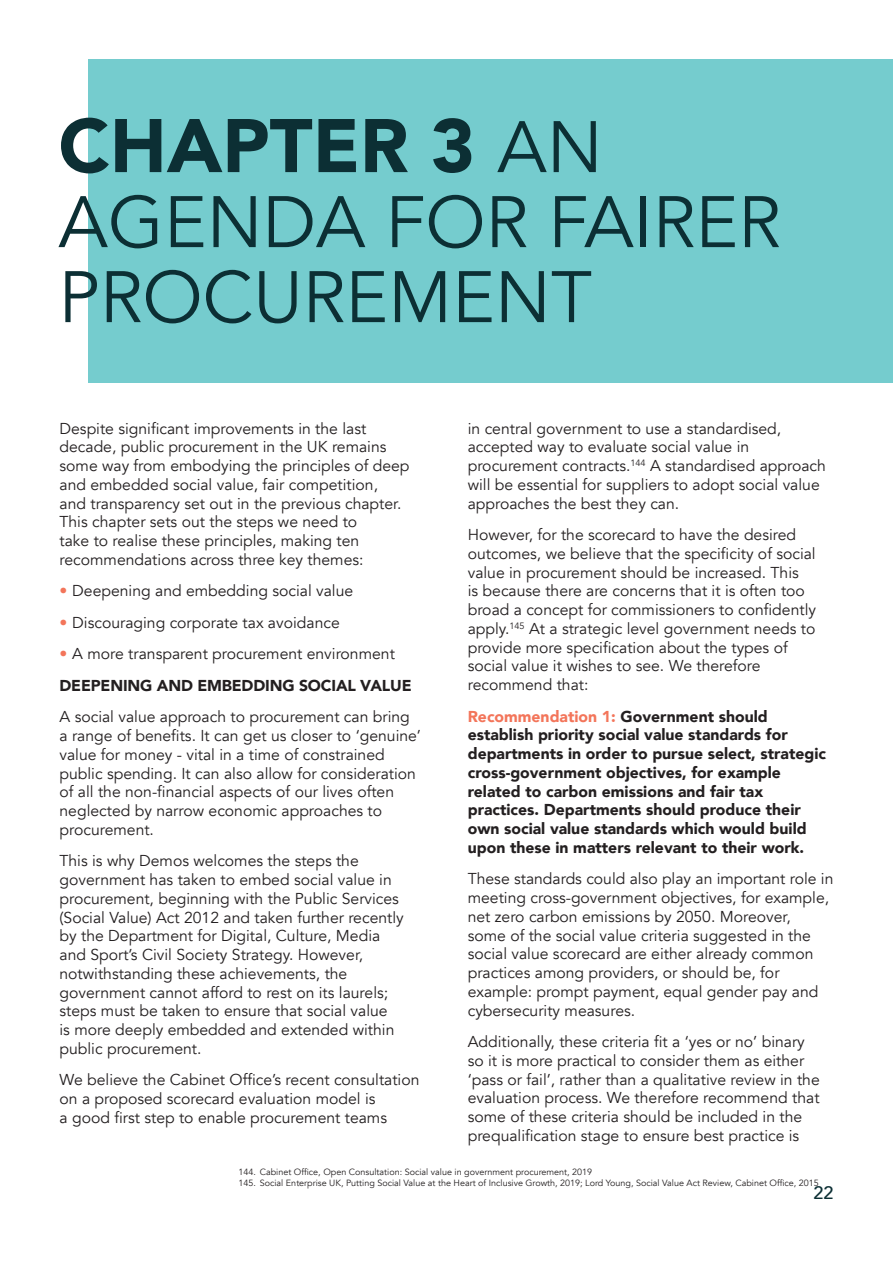
<style>
.page{position:relative;width:893px;height:1263px;background:#fff}
.page>*{position:absolute;margin:0;border:0;box-sizing:border-box;transform-origin:0 0}
.t1{font:900 75px "Avenir";color:#0c2f34}
.t2{font:72px/75px "Avenir";color:#0c2f34}
.t3{font:500 18px "Avenir";color:#0c2f34}
.BULLETS{font:15.75px/18.8px "Avenir";color:#231f20}
.HEADING_IN_TEXT{font:900 15.75px/18.8px "Avenir";color:#231f20}
.t4{font:9px "Avenir";color:#231f20}
.s1{font-weight:400;font-size:72px}
.s2{font-family:"Helvetica Neue";font-weight:100;color:#f3755a}
.s3{color:#f3755a}
</style>
<div class="page">
<div style="left:88px;top:60px;width:805px;height:323px;background:#75ccce"></div>
<p class="t1" style="left:58px;top:82px;width:546px">CHAPTER 3 <span class="s1">AN</span></p>
<p class="t2" style="left:58px;top:186px;width:724px">AGENDA FOR FAIRER<br>PROCUREMENT</p>
<p class="BULLETS" style="left:60px;top:419px;width:352px">Despite significant improvements in the last decade, public procurement in the UK remains some way from embodying the principles of deep and embedded social value, fair competition,<br>and transparency set out in the previous chapter.<br>This chapter sets out the steps we need to<br>take to realise these principles, making ten recommendations across three key themes:</p>
<p class="BULLETS" style="left:60px;top:582px;width:295px"><span class="s2">•</span> Deepening and embedding social value</p>
<p class="BULLETS" style="left:60px;top:613px;width:282px"><span class="s2">•</span> Discouraging corporate tax avoidance</p>
<p class="BULLETS" style="left:60px;top:645px;width:337px"><span class="s2">•</span> A more transparent procurement environment</p>
<p class="HEADING_IN_TEXT" style="left:60px;top:676px;width:354px">DEEPENING AND EMBEDDING SOCIAL VALUE</p>
<p class="BULLETS" style="left:60px;top:708px;width:363px">A social value approach to procurement can bring a range of benefits. It can get us closer to ‘genuine’ value for money - vital in a time of constrained public spending. It can also allow for consideration of all the non-financial aspects of our lives often neglected by narrow economic approaches to procurement.</p>
<p class="BULLETS" style="left:60px;top:852px;width:346px">This is why Demos welcomes the steps the government has taken to embed social value in procurement, beginning with the Public Services (Social Value) Act 2012 and taken further recently by the Department for Digital, Culture, Media and Sport’s Civil Society Strategy. However, notwithstanding these achievements, the government cannot afford to rest on its laurels; steps must be taken to ensure that social value<br>is more deeply embedded and extended within public procurement.</p>
<p class="BULLETS" style="left:60px;top:1071px;width:361px">We believe the Cabinet Office’s recent consultation on a proposed scorecard evaluation model is<br>a good first step to enable procurement teams</p>
<p class="BULLETS" style="left:468px;top:419px;width:360px">in central government to use a standardised, accepted way to evaluate social value in procurement contracts.<sup>144</sup> A standardised approach will be essential for suppliers to adopt social value approaches the best they can.</p>
<p class="BULLETS" style="left:468px;top:526px;width:350px">However, for the scorecard to have the desired outcomes, we believe that the specificity of social value in procurement should be increased. This<br>is because there are concerns that it is often too broad a concept for commissioners to confidently apply.<sup>145</sup> At a strategic level government needs to provide more specification about the types of social value it wishes to see. We therefore recommend that:</p>
<p class="HEADING_IN_TEXT" style="left:468px;top:706px;width:360px"><span class="s3">Recommendation 1:</span> Government should establish priority social value standards for departments in order to pursue select, strategic cross-government objectives, for example related to carbon emissions and fair tax practices. Departments should produce their own social value standards which would build upon these in matters relevant to their work.</p>
<p class="BULLETS" style="left:468px;top:870px;width:367px">These standards could also play an important role in meeting cross-government objectives, for example, net zero carbon emissions by 2050. Moreover,<br>some of the social value criteria suggested in the social value scorecard are either already common practices among providers, or should be, for example: prompt payment, equal gender pay and cybersecurity measures.</p>
<p class="BULLETS" style="left:468px;top:1033px;width:353px">Additionally, these criteria fit a ‘yes or no’ binary so it is more practical to consider them as either ‘pass or fail’, rather than a qualitative review in the evaluation process. We therefore recommend that some of these criteria should be included in the prequalification stage to ensure best practice is</p>
<p class="t4" style="left:239px;top:1167px;width:355px">144. Cabinet Office, Open Consultation: Social value in government procurement, 2019</p>
<p class="t4" style="left:239px;top:1177px;width:582px">145. Social Enterprise UK, Putting Social Value at the Heart of Inclusive Growth, 2019; Lord Young, Social Value Act Review, Cabinet Office, 2015</p>
<p class="t3" style="left:813px;top:1177px;width:22px">22</p>
</div>
